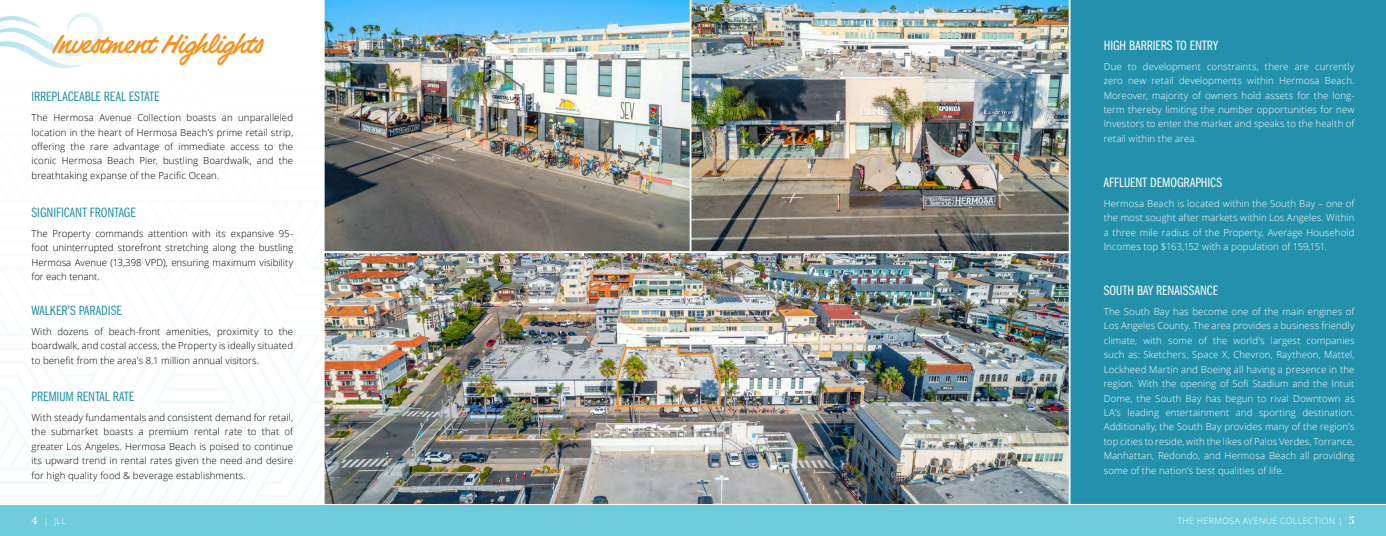
<style>
.page{position:relative;width:1386px;height:536px;background:#fff}
.page>*{position:absolute;margin:0;border:0;box-sizing:border-box;transform-origin:0 0}
.t1{font:32.38px "Filmotype Lucky";letter-spacing:-.02em;color:#f69320}
.t2{font:14px "Franklin Gothic LT Pro Bk Cm";letter-spacing:.005em;color:#2391ac}
.t3{font:14px "Franklin Gothic LT Pro Bk Cm";letter-spacing:.005em;color:#fff}
.t4{font:300 9.62px/14.4px "Open Sans";letter-spacing:.01em;color:#fff;text-align:justify}
.t5{font:300 9.62px/14.4px "Open Sans";letter-spacing:.01em;color:#000;text-align:justify}
.t6{font:300 8.75px "Open Sans";letter-spacing:.045em;color:#fff}
.s1{font-family:"Span";font-weight:700;font-size:10.5px}
</style>
<div class="page">
<svg style="left:0;top:68px;width:323px;height:436px"></svg>
<div style="left:1060px;top:0;width:326px;height:536px;background:#2391ac"></div>
<img style="left:324px;top:0;width:366px;height:251px">
<img style="left:691px;top:0;width:380px;height:251px">
<img style="left:326px;top:254px;width:742px;height:250px">
<img style="left:615px;top:345px;width:107px;height:63px">
<svg style="left:0;top:13px;width:103px;height:55px"></svg>
<div style="left:0;top:504px;width:1386px;height:32px;background:#6fccdc"></div>
<h1 class="t1" style="left:53px;top:26px;width:211px">Investment Highlights</h1>
<h2 class="t2" style="left:32px;top:89px;width:129px">IRREPLACEABLE REAL ESTATE</h2>
<p class="t5" style="left:32px;top:110px;width:263px">The Hermosa Avenue Collection boasts an unparalleled location in the heart of Hermosa Beach’s prime retail strip, offering the rare advantage of immediate access to the iconic Hermosa Beach Pier, bustling Boardwalk, and the breathtaking expanse of the Pacific Ocean.</p>
<h2 class="t2" style="left:32px;top:205px;width:106px">SIGNIFICANT FRONTAGE</h2>
<p class="t5" style="left:32px;top:226px;width:263px">The Property commands attention with its expansive 95- foot uninterrupted storefront stretching along the bustling Hermosa Avenue (13,398 VPD), ensuring maximum visibility for each tenant.</p>
<h2 class="t2" style="left:32px;top:303px;width:92px">WALKER’S PARADISE</h2>
<p class="t5" style="left:32px;top:324px;width:263px">With dozens of beach-front amenities, proximity to the boardwalk, and costal access, the Property is ideally situated to benefit from the area’s 8.1 million annual visitors.</p>
<h2 class="t2" style="left:32px;top:388px;width:104px">PREMIUM RENTAL RATE</h2>
<p class="t5" style="left:32px;top:409px;width:263px">With steady fundamentals and consistent demand for retail, the submarket boasts a premium rental rate to that of greater Los Angeles. Hermosa Beach is poised to continue its upward trend in rental rates given the need and desire for high quality food &amp; beverage establishments.</p>
<h2 class="t3" style="left:1104px;top:38px;width:116px">HIGH BARRIERS TO ENTRY</h2>
<p class="t4" style="left:1104px;top:59px;width:252px">Due to development constraints, there are currently zero new retail developments within Hermosa Beach.<br>Moreover, majority of owners hold assets for the long&shy;term thereby limiting the number opportunities for new Investors to enter the market and speaks to the health of retail within the area.</p>
<h2 class="t3" style="left:1104px;top:175px;width:120px">AFFLUENT DEMOGRAPHICS</h2>
<p class="t4" style="left:1104px;top:196px;width:252px">Hermosa Beach is located within the South Bay – one of the most sought after markets within Los Angeles. Within a three mile radius of the Property, Average Household Incomes top $163,152 with a population of 159,151.</p>
<h2 class="t3" style="left:1104px;top:283px;width:116px">SOUTH BAY RENAISSANCE</h2>
<p class="t4" style="left:1104px;top:304px;width:252px">The South Bay has become one of the main engines of Los Angeles County. The area provides a business friendly climate, with some of the world’s largest companies such as: Sketchers, Space X, Chevron, Raytheon, Mattel, Lockheed Martin and Boeing all having a presence in the region. With the opening of Sofi Stadium and the Intuit Dome, the South Bay has begun to rival Downtown as LA’s leading entertainment and sporting destination.<br>Additionally, the South Bay provides many of the region’s top cities to reside, with the likes of Palos Verdes, Torrance, Manhattan, Redondo, and Hermosa Beach all providing some of the nation’s best qualities of life.</p>
<p class="t6" style="left:32px;top:514px;width:36px"><span class="s1">4</span> | JLL</p>
<p class="t6" style="left:1177px;top:514px;width:179px">THE HERMOSA AVENUE COLLECTION | <span class="s1">5</span></p>
</div>
